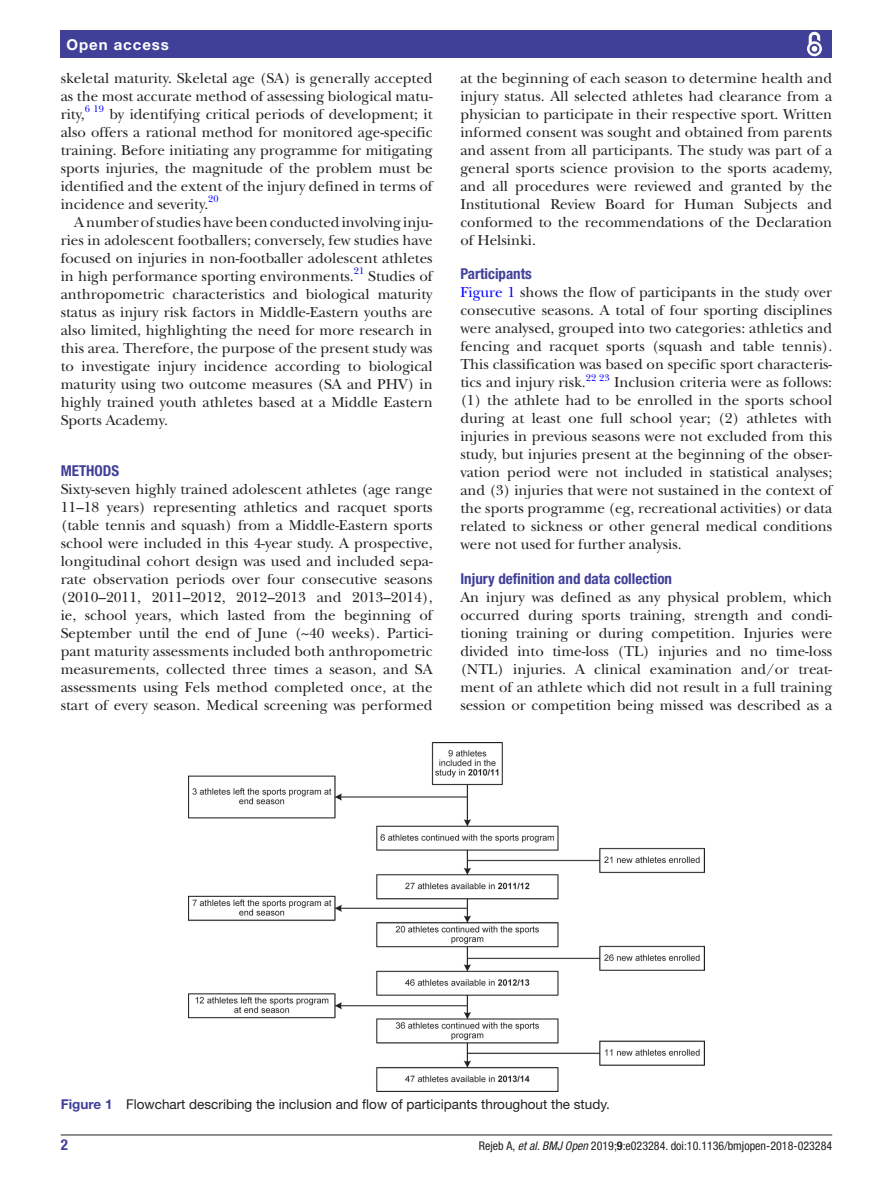
<style>
.page{position:relative;width:893px;height:1191px;background:#fff}
.page>*{position:absolute;margin:0;border:0;box-sizing:border-box;transform-origin:0 0}
.t1{font:15px/18px "New Baskerville";color:#231f20;text-align:justify}
.t2{font:700 condensed 15px "Helvetica Neue LT Std";color:#414099}
.t3{font:700 15px "Helvetica Neue LT Std";letter-spacing:.065em;color:#fff}
.t4{font:13.5px "Helvetica Neue LT Std";color:#231f20}
.t5{font:condensed 12px "Helvetica Neue LT Std";color:#231f20}
.t6{font:9.9px "New Baskerville";color:#00f}
.s1{color:#00f}
.s2{font-weight:700;color:#414099}
.s3{font-style:italic}
.s4{font-weight:700}
</style>
<div class="page">
<hr style="left:61px;top:1134px;width:771px;height:1px;background:#231f20">
<div style="left:61px;top:31px;width:771px;height:27px;background:#414099"></div>
<svg style="left:807px;top:31px;width:15px;height:26px"></svg>
<img style="left:189px;top:743px;width:515px;height:348px">
<p class="t3" style="left:66px;top:35px;width:104px">Open access</p>
<p class="t1" style="left:61px;top:69px;width:373px">skeletal maturity. Skeletal age (SA) is generally accepted as the most accurate method of assessing biological matu&shy;rity,</p>
<p class="t6" style="left:85px;top:103px;width:21px">6 19</p>
<p class="t1" style="left:61px;top:105px;width:373px;text-indent:49px">by identifying critical periods of development; it also offers a rational method for monitored age-specific training. Before initiating any programme for mitigating sports injuries, the magnitude of the problem must be identified and the extent of the injury defined in terms of incidence and severity.</p>
<p class="t6" style="left:208px;top:193px;width:12px">20</p>
<p class="t1" style="left:61px;top:213px;width:373px;text-indent:14px">A number of studies have been conducted involving inju&shy;ries in adolescent footballers; conversely, few studies have focused on injuries in non-footballer adolescent athletes in high performance sporting environments.</p>
<p class="t6" style="left:354px;top:265px;width:12px">21</p>
<p class="t1" style="left:61px;top:267px;width:373px;text-indent:307px">Studies of anthropometric characteristics and biological maturity status as injury risk factors in Middle-Eastern youths are also limited, highlighting the need for more research in this area. Therefore, the purpose of the present study was to investigate injury incidence according to biological maturity using two outcome measures (SA and PHV) in highly trained youth athletes based at a Middle Eastern Sports Academy.</p>
<p class="t2" style="left:61px;top:461px;width:60px">Methods</p>
<p class="t1" style="left:61px;top:480px;width:373px">Sixty-seven highly trained adolescent athletes (age range 11–18 years) representing athletics and racquet sports (table tennis and squash) from a Middle-Eastern sports school were included in this 4-year study. A prospective, longitudinal cohort design was used and included sepa&shy;rate observation periods over four consecutive seasons (2010–2011, 2011–2012, 2012–2013 and 2013–2014), ie, school years, which lasted from the beginning of September until the end of June (~40 weeks). Partici&shy;pant maturity assessments included both anthropometric measurements, collected three times a season, and SA assessments using Fels method completed once, at the start of every season. Medical screening was performed</p>
<p class="t1" style="left:460px;top:69px;width:373px">at the beginning of each season to determine health and injury status. All selected athletes had clearance from a physician to participate in their respective sport. Written informed consent was sought and obtained from parents and assent from all participants. The study was part of a general sports science provision to the sports academy, and all procedures were reviewed and granted by the Institutional Review Board for Human Subjects and conformed to the recommendations of the Declaration of Helsinki.</p>
<p class="t2" style="left:460px;top:265px;width:73px">Participants</p>
<p class="t1" style="left:460px;top:284px;width:373px"><span class="s1">Figure 1</span> shows the flow of participants in the study over consecutive seasons. A total of four sporting disciplines were analysed, grouped into two categories: athletics and fencing and racquet sports (squash and table tennis).<br>This classification was based on specific sport characteris&shy;tics and injury risk.</p>
<p class="t6" style="left:586px;top:372px;width:25px">22 23</p>
<p class="t1" style="left:460px;top:374px;width:373px;text-indent:154px">Inclusion criteria were as follows: (1) the athlete had to be enrolled in the sports school during at least one full school year; (2) athletes with injuries in previous seasons were not excluded from this study, but injuries present at the beginning of the obser&shy;vation period were not included in statistical analyses; and (3) injuries that were not sustained in the context of the sports programme (eg, recreational activities) or data related to sickness or other general medical conditions were not used for further analysis.</p>
<p class="t2" style="left:460px;top:569px;width:213px">Injury definition and data collection</p>
<p class="t1" style="left:460px;top:588px;width:373px">An injury was defined as any physical problem, which occurred during sports training, strength and condi&shy;tioning training or during competition. Injuries were divided into time-loss (TL) injuries and no time-loss (NTL) injuries. A clinical examination and/or treat&shy;ment of an athlete which did not result in a full training session or competition being missed was described as a</p>
<p class="t4" style="left:61px;top:1096px;width:551px"><span class="s2">Figure 1</span> Flowchart describing the inclusion and flow of participants throughout the study.</p>
<p class="t2" style="left:61px;top:1135px;width:9px">2</p>
<p class="t5" style="left:479px;top:1138px;width:355px">Rejeb A, <span class="s3">et al</span>. <span class="s3">BMJ Open</span> 2019;<span class="s4">9</span>:e023284. doi:10.1136/bmjopen-2018-023284</p>
</div>
